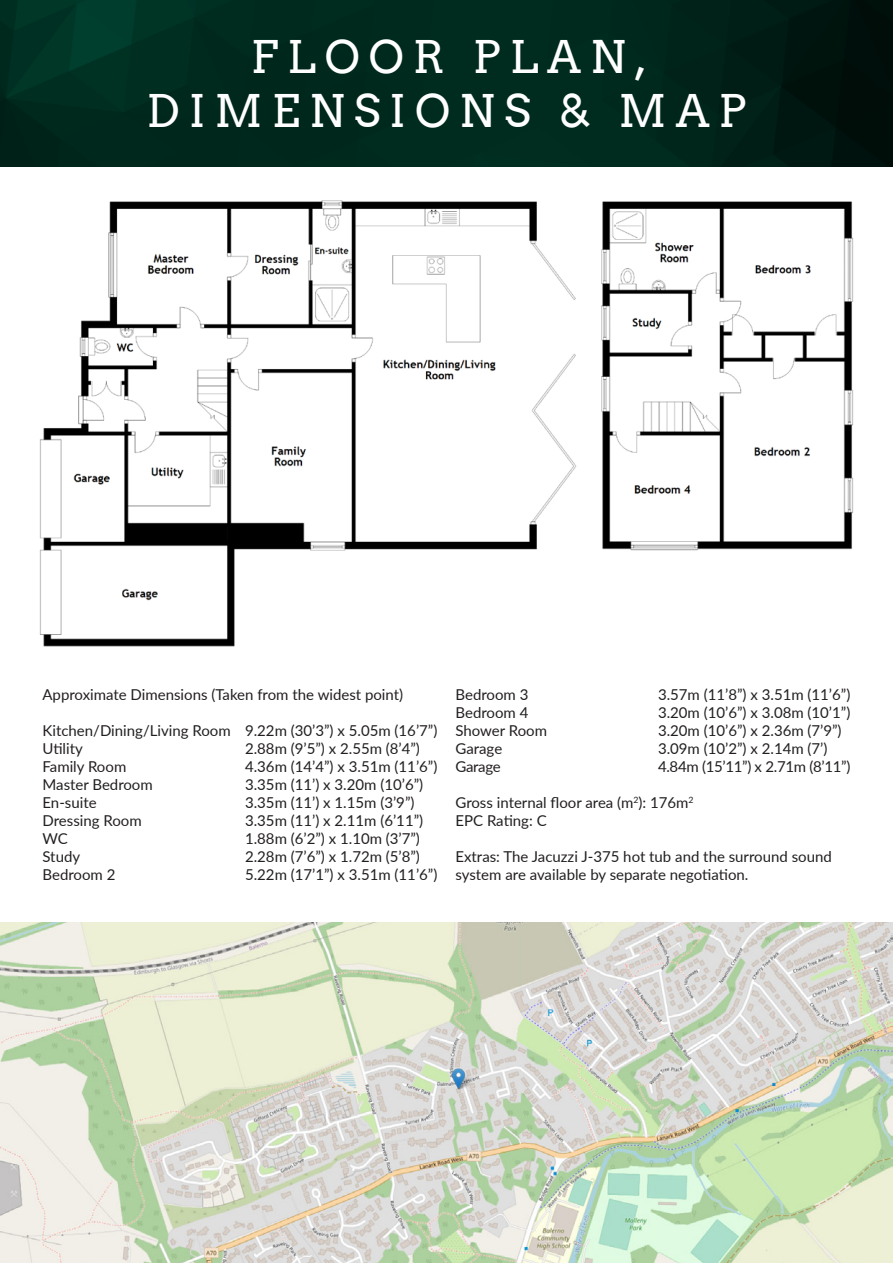
<style>
.page{position:relative;width:893px;height:1263px;background:#fff}
.page>*{position:absolute;margin:0;border:0;box-sizing:border-box;transform-origin:0 0}
.t1{font:45px/54px "Arvo";letter-spacing:.2em;color:#fff;text-align:center}
.t2{font:15px/18px "Lato";color:#231f20}
.t3{font:15px "Lato";letter-spacing:-.02em;color:#231f20}
</style>
<div class="page">
<img style="left:0;top:0;width:893px;height:166px">
<img style="left:0;top:923px;width:893px;height:340px">
<img style="left:39px;top:200px;width:815px;height:447px">
<h1 class="t1" style="left:147px;top:30px;width:601px">FLOOR PLAN,<br>DIMENSIONS &amp; MAP</h1>
<p class="t2" style="left:43px;top:685px;width:362px">Approximate Dimensions (Taken from the widest point)</p>
<p class="t2" style="left:43px;top:721px;width:396px">Kitchen/Dining/Living Room 9.22m (30’3”) x 5.05m (16’7”)<br>Utility</p>
<p class="t2" style="left:245px;top:739px;width:176px">2.88m (9’5”) x 2.55m (8’4”)</p>
<p class="t2" style="left:43px;top:757px;width:85px">Family Room</p>
<p class="t2" style="left:245px;top:757px;width:194px">4.36m (14’4”) x 3.51m (11’6”)</p>
<p class="t2" style="left:43px;top:775px;width:112px">Master Bedroom</p>
<p class="t2" style="left:245px;top:775px;width:180px">3.35m (11’) x 3.20m (10’6”)</p>
<p class="t2" style="left:43px;top:793px;width:56px">En-suite</p>
<p class="t2" style="left:245px;top:793px;width:171px">3.35m (11’) x 1.15m (3’9”)</p>
<p class="t2" style="left:43px;top:811px;width:101px">Dressing Room</p>
<p class="t2" style="left:245px;top:811px;width:180px">3.35m (11’) x 2.11m (6’11”)</p>
<p class="t2" style="left:43px;top:829px;width:27px">WC</p>
<p class="t2" style="left:245px;top:829px;width:176px">1.88m (6’2”) x 1.10m (3’7”)</p>
<p class="t2" style="left:43px;top:847px;width:39px">Study</p>
<p class="t2" style="left:245px;top:847px;width:176px">2.28m (7’6”) x 1.72m (5’8”)</p>
<p class="t2" style="left:43px;top:865px;width:74px">Bedroom 2</p>
<p class="t2" style="left:245px;top:865px;width:194px">5.22m (17’1”) x 3.51m (11’6”)</p>
<p class="t2" style="left:455px;top:685px;width:74px">Bedroom 3</p>
<p class="t2" style="left:658px;top:685px;width:194px">3.57m (11’8”) x 3.51m (11’6”)</p>
<p class="t2" style="left:455px;top:703px;width:74px">Bedroom 4</p>
<p class="t2" style="left:658px;top:703px;width:194px">3.20m (10’6”) x 3.08m (10’1”)</p>
<p class="t2" style="left:455px;top:721px;width:93px">Shower Room</p>
<p class="t2" style="left:658px;top:721px;width:185px">3.20m (10’6”) x 2.36m (7’9”)</p>
<p class="t2" style="left:455px;top:739px;width:48px">Garage</p>
<p class="t2" style="left:658px;top:739px;width:171px">3.09m (10’2”) x 2.14m (7’)</p>
<p class="t2" style="left:455px;top:757px;width:47px">Garage</p>
<p class="t3" style="left:658px;top:756px;width:194px">4.84m (15’11”) x 2.71m (8’11”)</p>
<p class="t2" style="left:455px;top:793px;width:240px">Gross internal floor area (m<sup>2</sup>): 176m<sup>2<br></sup>EPC Rating: C</p>
<p class="t2" style="left:455px;top:847px;width:378px">Extras: The Jacuzzi J-375 hot tub and the surround sound system are available by separate negotiation.</p>
</div>
